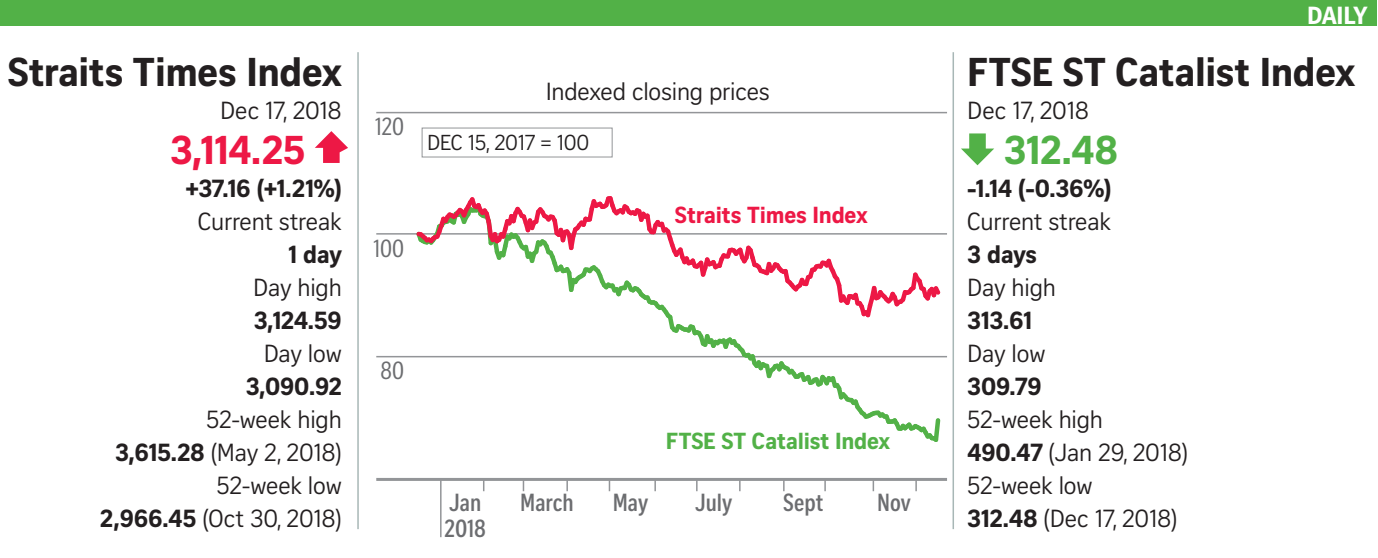
<style>
.page{position:relative;width:1378px;height:558px;background:#fff}
.page>*{position:absolute;margin:0;border:0;box-sizing:border-box;transform-origin:0 0}
.t1{font:700 39px "Curator Serp Text";letter-spacing:-.01em;color:#231f20}
.t2{font:700 39px "Curator Serp Text";color:#ed1845}
.t3{font:700 39px "Curator Serp Text";color:#52b147}
.t4{font:24px/33px "Curator Serp Text";letter-spacing:-.01em;color:#231f20;text-align:right}
.t5{font:700 24px "Curator Serp Text";letter-spacing:-.01em;color:#231f20}
.t6{font:700 24px/25.5px "Curator Head Cond ST Semi";color:#6c6d70}
.t7{font:24px "Curator Head Cond ST Regular";color:#6c6d70}
.t8{font:700 24px "Curator Serp Text";letter-spacing:-.02em;color:#fff}
.t9{font:22.5px "Curator Head ST Bold";letter-spacing:-.01em;color:#52b147}
.t10{font:22.5px "Curator Head ST Bold";letter-spacing:-.01em;color:#ed1845}
.t11{font:21px "Curator Serp Text";letter-spacing:-.01em;color:#231f20}
.s1{font-weight:700}
</style>
<div class="page">
<div style="left:0;top:0;width:1376px;height:26px;background:#52b147"></div>
<svg style="left:961px;top:133px;width:33px;height:32px"></svg>
<svg style="left:315px;top:131px;width:33px;height:32px"></svg>
<div style="left:422px;top:127px;width:190px;height:30px;background:#fff;border:1px solid #939598"></div>
<hr style="left:357px;top:52px;width:2px;height:476px;background:#a8b7b6">
<hr style="left:952px;top:52px;width:2px;height:476px;background:#a8b7b6">
<hr style="left:376px;top:477px;width:571px;height:3px;background:#939598">
<hr style="left:376px;top:355px;width:571px;height:2px;background:#939598">
<hr style="left:376px;top:233px;width:571px;height:1px;background:#939598">
<hr style="left:376px;top:112px;width:571px;height:1px;background:#939598">
<svg style="left:413px;top:196px;width:531px;height:246px"></svg>
<hr style="left:440px;top:478px;width:1px;height:58px;background:#939598">
<svg style="left:566px;top:480px;width:2px;height:10px"></svg>
<svg style="left:654px;top:480px;width:2px;height:10px"></svg>
<svg style="left:824px;top:480px;width:2px;height:10px"></svg>
<svg style="left:915px;top:480px;width:2px;height:10px"></svg>
<svg style="left:872px;top:480px;width:2px;height:10px"></svg>
<h1 class="t1" style="left:8px;top:48px;width:335px">Straits Times Index</h1>
<p class="t4" style="left:220px;top:93px;width:123px">Dec 17, 2018</p>
<h1 class="t2" style="left:170px;top:126px;width:137px">3,114.25</h1>
<p class="t5" style="left:186px;top:173px;width:158px">+37.16 (+1.21%)</p>
<p class="t4" style="left:198px;top:204px;width:145px">Current streak</p>
<p class="t5" style="left:288px;top:239px;width:55px">1 day</p>
<p class="t4" style="left:253px;top:270px;width:90px">Day high</p>
<p class="t5" style="left:254px;top:305px;width:89px">3,124.59</p>
<p class="t4" style="left:264px;top:336px;width:80px">Day low</p>
<p class="t5" style="left:246px;top:371px;width:98px">3,090.92</p>
<p class="t4" style="left:100px;top:402px;width:243px">52-week high<br><span class="s1">3,615.28</span> (May 2, 2018)<br>52-week low<br><span class="s1">2,966.45</span> (Oct 30, 2018)</p>
<p class="t7" style="left:375px;top:114px;width:30px">120</p>
<p class="t7" style="left:374px;top:235px;width:32px">100</p>
<p class="t4" style="left:546px;top:75px;width:226px">Indexed closing prices</p>
<p class="t11" style="left:427px;top:130px;width:164px">DEC 15, 2017 = 100</p>
<p class="t10" style="left:675px;top:201px;width:194px">Straits Times Index</p>
<p class="t7" style="left:380px;top:357px;width:25px">80</p>
<p class="t9" style="left:666px;top:426px;width:226px">FTSE ST Catalist Index</p>
<p class="t6" style="left:444px;top:490px;width:43px">Jan<br>2018</p>
<p class="t6" style="left:520px;top:490px;width:55px">March</p>
<p class="t6" style="left:613px;top:490px;width:37px">May</p>
<p class="t6" style="left:695px;top:490px;width:39px">July</p>
<p class="t6" style="left:783px;top:490px;width:42px">Sept</p>
<p class="t6" style="left:877px;top:490px;width:35px">Nov</p>
<p class="t8" style="left:1307px;top:1px;width:62px">DAILY</p>
<h1 class="t1" style="left:967px;top:48px;width:389px">FTSE ST Catalist Index</h1>
<p class="t4" style="left:967px;top:93px;width:123px">Dec 17, 2018</p>
<h1 class="t3" style="left:1004px;top:126px;width:116px">312.48</h1>
<p class="t5" style="left:967px;top:173px;width:146px">-1.14 (-0.36%)</p>
<p class="t4" style="left:967px;top:204px;width:145px">Current streak</p>
<p class="t5" style="left:967px;top:239px;width:71px">3 days</p>
<p class="t4" style="left:967px;top:270px;width:90px">Day high</p>
<p class="t5" style="left:967px;top:305px;width:66px">313.61</p>
<p class="t4" style="left:967px;top:336px;width:80px">Day low</p>
<p class="t5" style="left:967px;top:371px;width:76px">309.79</p>
<p class="t4" style="left:967px;top:402px;width:222px;text-align:left">52-week high<br><span class="s1">490.47</span> (Jan 29, 2018)<br>52-week low<br><span class="s1">312.48</span> (Dec 17, 2018)</p>
</div>
